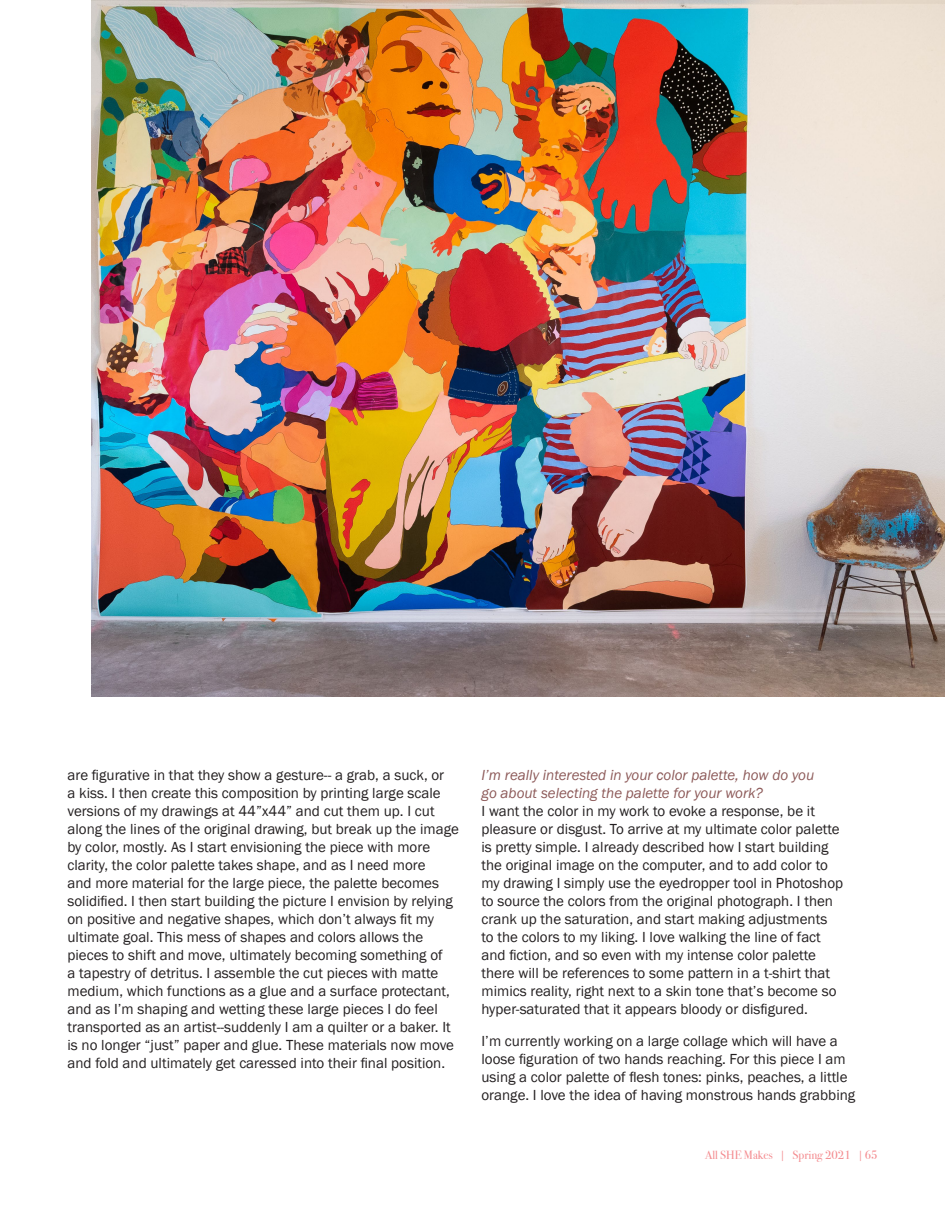
<style>
.page{position:relative;width:945px;height:1215px;background:#fff}
.page>*{position:absolute;margin:0;border:0;box-sizing:border-box;transform-origin:0 0}
.t1{font:15px/18px "Franklin Gothic";color:#231f20}
.t2{font:italic 15px/18px "Franklin Gothic";color:#8d5a59}
.t3{font:12px "Bodoni Svty Two ITCTT";color:#f48c90}
</style>
<div class="page">
<img style="left:91px;top:0;width:854px;height:697px">
<p class="t1" style="left:68px;top:766px;width:393px">are figurative in that they show a gesture-- a grab, a suck, or<br>a kiss. I then create this composition by printing large scale versions of my drawings at 44”x44” and cut them up. I cut along the lines of the original drawing, but break up the image by color, mostly. As I start envisioning the piece with more clarity, the color palette takes shape, and as I need more<br>and more material for the large piece, the palette becomes solidified. I then start building the picture I envision by relying on positive and negative shapes, which don’t always fit my ultimate goal. This mess of shapes and colors allows the pieces to shift and move, ultimately becoming something of<br>a tapestry of detritus. I assemble the cut pieces with matte medium, which functions as a glue and a surface protectant, and as I’m shaping and wetting these large pieces I do feel transported as an artist--suddenly I am a quilter or a baker. It is no longer “just” paper and glue. These materials now move and fold and ultimately get caressed into their final position.</p>
<p class="t2" style="left:482px;top:766px;width:334px">I’m really interested in your color palette, how do you go about selecting the palette for your work?</p>
<p class="t1" style="left:482px;top:802px;width:363px">I want the color in my work to evoke a response, be it pleasure or disgust. To arrive at my ultimate color palette is pretty simple. I already described how I start building the original image on the computer, and to add color to my drawing I simply use the eyedropper tool in Photoshop to source the colors from the original photograph. I then crank up the saturation, and start making adjustments to the colors to my liking. I love walking the line of fact and fiction, and so even with my intense color palette there will be references to some pattern in a t-shirt that mimics reality, right next to a skin tone that’s become so hyper-saturated that it appears bloody or disfigured.</p>
<p class="t1" style="left:482px;top:1032px;width:375px">I’m currently working on a large collage which will have a loose figuration of two hands reaching. For this piece I am using a color palette of flesh tones: pinks, peaches, a little orange. I love the idea of having monstrous hands grabbing</p>
<p class="t3" style="left:705px;top:1145px;width:174px">All SHE Makes | Spring 2021 |65</p>
</div>
